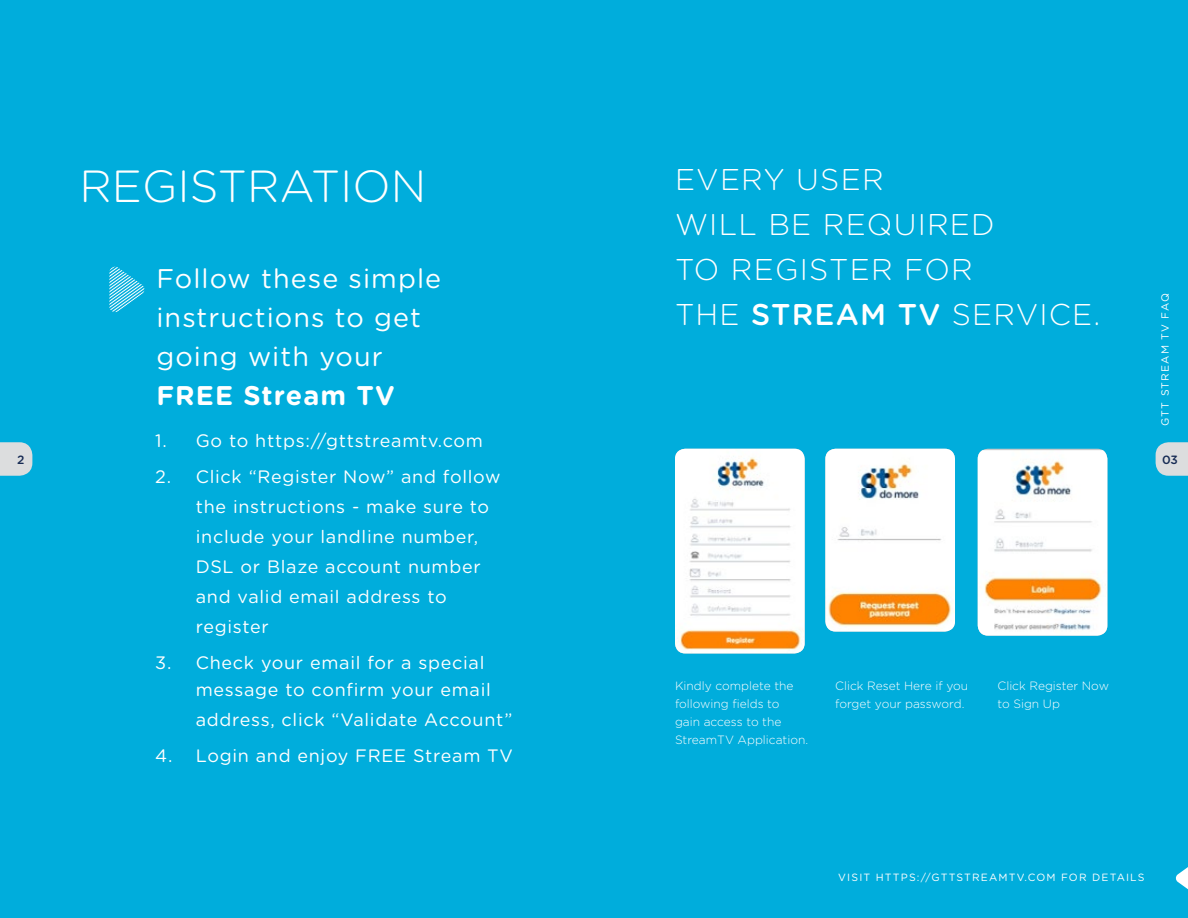
<style>
.page{position:relative;width:1188px;height:918px;background:#00addc}
.page>*{position:absolute;margin:0;border:0;box-sizing:border-box;transform-origin:0 0}
.t1{font:300 45px "Gotham Rounded";color:#fff}
.t2{font:300 30px/45px "Gotham Rounded";letter-spacing:.04em;color:#fff}
.t3{font:27px/39px "Gotham Rounded";letter-spacing:.04em;color:#fff}
.t4{font:700 27px "Gotham Rounded";letter-spacing:.04em;color:#fff}
.t5{font:18px/30px "Gotham Rounded";letter-spacing:.04em;color:#fff}
.t6{font:300 12px/18px "Gotham Rounded";color:#fff}
.t7{font:500 12px "Gotham Rounded";color:#172b54}
.t8{font:10.5px "Gotham Rounded";letter-spacing:.11em;color:#fff}
.s1{font-weight:500}
</style>
<div class="page">
<svg style="left:1175px;top:867px;width:13px;height:23px"></svg>
<svg style="left:109px;top:267px;width:35px;height:45px"></svg>
<img style="left:978px;top:450px;width:129px;height:186px">
<img style="left:675px;top:449px;width:130px;height:204px">
<img style="left:825px;top:449px;width:130px;height:183px">
<svg style="left:1156px;top:442px;width:32px;height:34px"></svg>
<svg style="left:0;top:442px;width:32px;height:34px"></svg>
<h1 class="t1" style="left:79px;top:156px;width:348px">REGISTRATION</h1>
<h2 class="t2" style="left:675px;top:155px;width:427px">EVERY USER<br>WILL BE REQUIRED<br>TO REGISTER FOR<br>THE <span class="s1">STREAM TV</span> SERVICE.</h2>
<h3 class="t3" style="left:156px;top:258px;width:286px">Follow these simple instructions to get going with your</h3>
<h3 class="t4" style="left:156px;top:376px;width:240px">FREE Stream TV</h3>
<p class="t5" style="left:155px;top:425px;width:329px">1. Go to https://gttstreamtv.com</p>
<p class="t5" style="left:196px;top:461px;width:306px;text-indent:-40px">2. Click “Register Now” and follow the instructions - make sure to include your landline number,<br>DSL or Blaze account number and valid email address to register</p>
<p class="t5" style="left:196px;top:648px;width:297px;line-height:27px;text-indent:-40px">3. Check your email for a special message to confirm your email</p>
<p class="t5" style="left:196px;top:704px;width:318px">address, click “Validate Account”</p>
<p class="t5" style="left:155px;top:740px;width:359px">4. Login and enjoy FREE Stream TV</p>
<p class="t8" style="left:1158px;top:426px;width:134px;rotate:-90deg">GTT STREAM TV FAQ</p>
<p class="t7" style="left:17px;top:451px;width:9px">2</p>
<p class="t7" style="left:1162px;top:451px;width:17px">03</p>
<p class="t6" style="left:675px;top:677px;width:135px">Kindly complete the following fields to<br>gain access to the<br>StreamTV Application.</p>
<p class="t6" style="left:998px;top:677px;width:113px">Click Register Now to Sign Up</p>
<p class="t6" style="left:835px;top:677px;width:134px">Click Reset Here if you forget your password.</p>
<p class="t8" style="left:838px;top:870px;width:308px">VISIT HTTPS://GTTSTREAMTV.COM FOR DETAILS</p>
</div>
